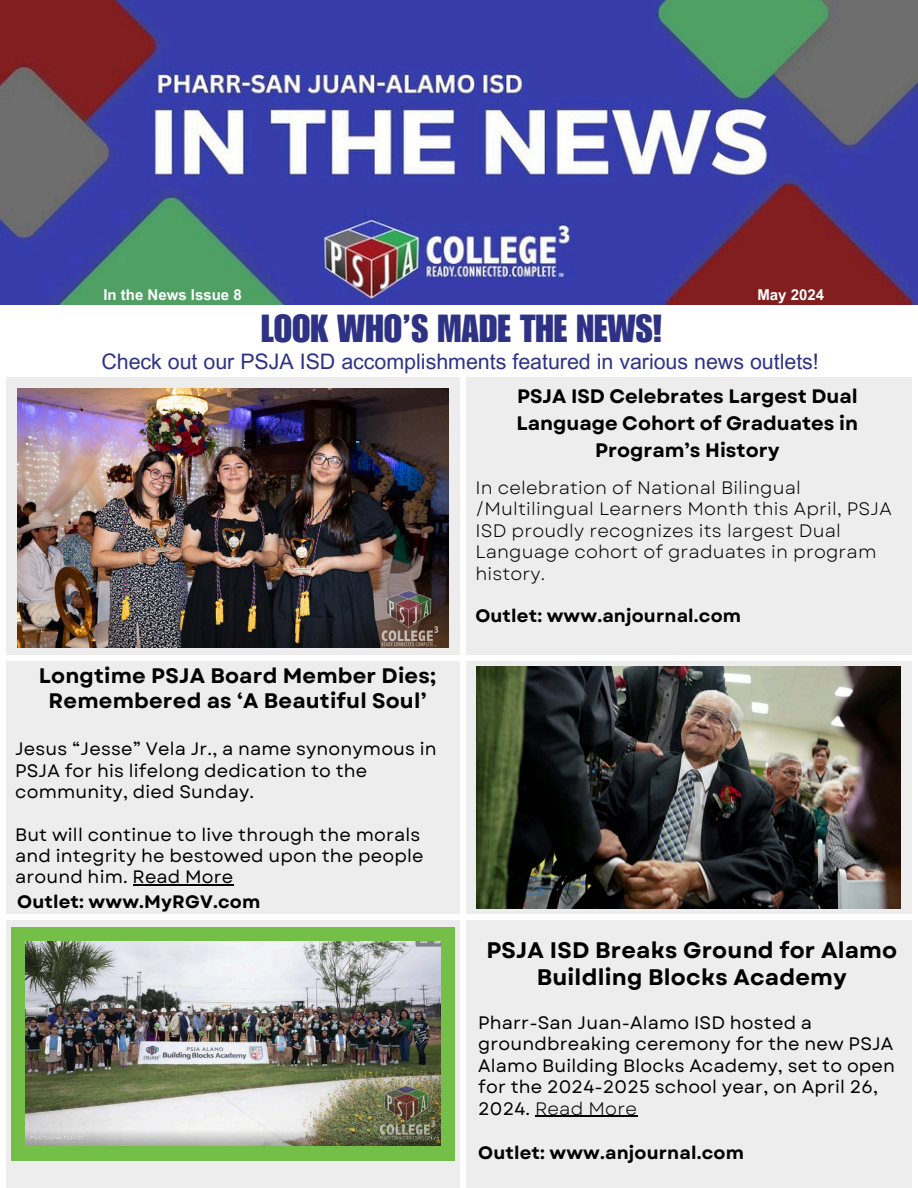
<style>
.page{position:relative;width:918px;height:1188px;background:#fff}
.page>*{position:absolute;margin:0;border:0;box-sizing:border-box;transform-origin:0 0}
.t1{font:38.1px "Impact LT Std";color:#2e3284}
.t2{font:700 22.5px/27px "Garet";letter-spacing:.01em;color:#000;text-align:center}
.t3{font:21.45px "Arial MT Pro";color:#2e3284}
.t4{font:700 21px/24.8px "Garet";letter-spacing:.01em;color:#000;text-align:center}
.t5{font:700 19.5px/27px "Garet";color:#000;text-align:center}
.t6{font:18px/21.3px "Garet";letter-spacing:.01em;color:#000}
.t7{font:18px/21.3px "Garet";letter-spacing:.01em;color:#000}
.t8{font:700 18px "Garet";letter-spacing:.01em;color:#000}
.t9{font:700 15px "Arial MT Pro";color:#fff}
.s1{font-style:inherit}
</style>
<div class="page">
<div style="left:0;top:378px;width:918px;height:810px;background:#ededed"></div>
<div style="left:0;top:914px;width:918px;height:6px;background:#fff"></div>
<div style="left:0;top:655px;width:918px;height:6px;background:#fff"></div>
<div style="left:460px;top:378px;width:6px;height:810px;background:#fff"></div>
<div style="left:0;top:378px;width:6px;height:810px;background:#fff"></div>
<div style="left:912px;top:378px;width:6px;height:810px;background:#fff"></div>
<img style="left:0;top:0;width:918px;height:305px">
<img style="left:476px;top:666px;width:424px;height:242px">
<div style="left:12px;top:927px;width:443px;height:233px;background:#74bf48"></div>
<img style="left:26px;top:941px;width:415px;height:205px">
<img style="left:17px;top:389px;width:431px;height:259px">
<hr style="left:535px;top:1116px;width:102px;height:1px;background:#000">
<hr style="left:133px;top:885px;width:101px;height:1px;background:#000">
<h2 class="t9" style="left:103px;top:289px;width:140px">In the News Issue 8</h2>
<h5 class="t9" style="left:757px;top:289px;width:68px">May 2024</h5>
<h3 class="t1" style="left:261px;top:315px;width:403px">LOOK WHO’S MADE THE NEWS!</h3>
<h4 class="t3" style="left:101px;top:353px;width:719px">Check out our PSJA ISD accomplishments featured in various news outlets!</h4>
<h4 class="t5" style="left:517px;top:383px;width:343px">PSJA ISD Celebrates Largest Dual<br>Language Cohort of Graduates in<br>Program’s History</h4>
<p class="t4" style="left:39px;top:664px;width:399px">Longtime PSJA Board Member Dies;<br>Remembered as ‘A Beautiful Soul’</p>
<h2 class="t6" style="left:15px;top:738px;width:423px">Jesus “Jesse” Vela Jr., a name synonymous in<br>PSJA for his lifelong dedication to the community, died Sunday.</h2>
<h5 class="t6" style="left:15px;top:824px;width:410px">But will continue to live through the morals and integrity he bestowed upon the people around him. Read More</h5>
<h4 class="t8" style="left:17px;top:888px;width:245px">Outlet: www.MyRGV.com</h4>
<p class="t7" style="left:475px;top:477px;width:418px">In celebration of National Bilingual /Multilingual Learners Month this April, PSJA ISD proudly recognizes its largest Dual Language cohort of graduates in program history.</p>
<h5 class="t8" style="left:475px;top:603px;width:267px">Outlet: www.anjournal.com</h5>
<h5 class="t2" style="left:486px;top:937px;width:412px">PSJA ISD Breaks Ground for Alamo<br>Buildling Blocks Academy</h5>
<p class="t6" style="left:478px;top:1012px;width:418px">Pharr-San Juan-Alamo ISD hosted a groundbreaking ceremony for the new PSJA Alamo Building Blocks Academy, set to open for the 2024-2025 school year, on April 26, 2024. <span class="s1">Read More</span></p>
<h4 class="t8" style="left:478px;top:1139px;width:267px">Outlet: www.anjournal.com</h4>
</div>
